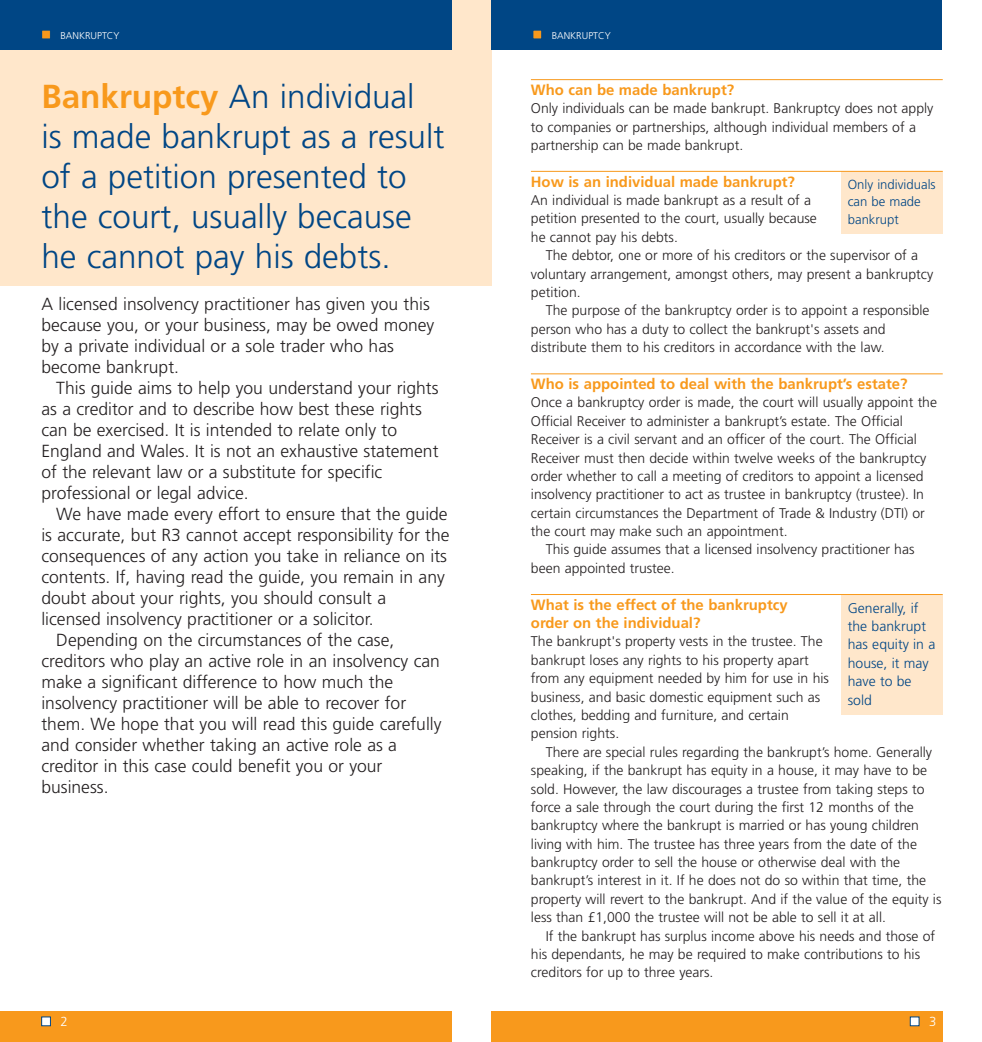
<style>
.page{position:relative;width:982px;height:1042px;background:#fff}
.page>*{position:absolute;margin:0;border:0;box-sizing:border-box;transform-origin:0 0}
.t1{font:300 33.25px/39.9px "Frutiger";color:#004685}
.t2{font:300 17.5px/21px "Frutiger";color:#231f20}
.t3{font:700 14.88px/18.4px "Frutiger";color:#f8991c}
.t4{font:300 14px/18.4px "Frutiger";color:#231f20}
.t5{font:300 14px/18.4px "Frutiger";color:#004685}
.t6{font:300 13.12px/17.5px "Frutiger";color:#004685}
.t7{font:300 13.12px "Frutiger";color:#fff}
.t8{font:300 9.8px "Frutiger";color:#fff}
.s1{font-weight:700;color:#f8991c}
</style>
<div class="page">
<div style="left:841px;top:172px;width:102px;height:62px;background:#ffe7cb"></div>
<div style="left:841px;top:595px;width:102px;height:119px;background:#ffe7cb"></div>
<div style="left:0;top:0;width:491px;height:285px;background:#ffe7cb"></div>
<hr style="left:531px;top:79px;width:412px;height:1px;background:#f8991c">
<hr style="left:531px;top:171px;width:412px;height:1px;background:#f8991c">
<hr style="left:531px;top:373px;width:412px;height:1px;background:#f8991c">
<hr style="left:531px;top:594px;width:412px;height:1px;background:#f8991c">
<div style="left:491px;top:0;width:451px;height:49px;background:#004685"></div>
<div style="left:533px;top:30px;width:9px;height:9px;background:#f8991c"></div>
<div style="left:533px;top:30px;width:9px;height:9px;border:1px solid #004685"></div>
<div style="left:491px;top:1010px;width:451px;height:31px;background:#f8991c"></div>
<div style="left:910px;top:1016px;width:9px;height:9px;background:#fff"></div>
<div style="left:910px;top:1016px;width:9px;height:9px;border:1px solid #004685"></div>
<div style="left:0;top:0;width:451px;height:49px;background:#004685"></div>
<div style="left:42px;top:30px;width:8px;height:9px;background:#f8991c"></div>
<div style="left:41px;top:30px;width:10px;height:9px;border:1px solid #004685"></div>
<div style="left:0;top:1010px;width:451px;height:31px;background:#f8991c"></div>
<div style="left:42px;top:1016px;width:8px;height:9px;background:#fff"></div>
<div style="left:41px;top:1016px;width:10px;height:9px;border:1px solid #004685"></div>
<p class="t8" style="left:60px;top:32px;width:61px">BANKRUPTCY</p>
<p class="t8" style="left:552px;top:32px;width:61px">BANKRUPTCY</p>
<h1 class="t1" style="left:41px;top:79px;width:405px"><span class="s1">Bankruptcy</span> An individual<br>is made bankrupt as a result of a petition presented to the court, usually because he cannot pay his debts.</h1>
<p class="t2" style="left:41px;top:294px;width:394px">A licensed insolvency practitioner has given you this because you, or your business, may be owed money by a private individual or a sole trader who has become bankrupt.</p>
<p class="t2" style="left:41px;top:378px;width:398px;text-indent:15px">This guide aims to help you understand your rights as a creditor and to describe how best these rights can be exercised. It is intended to relate only to England and Wales. It is not an exhaustive statement of the relevant law or a substitute for specific professional or legal advice.</p>
<p class="t2" style="left:56px;top:504px;width:393px">We have made every effort to ensure that the guide</p>
<p class="t2" style="left:41px;top:525px;width:409px">is accurate, but R3 cannot accept responsibility for the</p>
<p class="t2" style="left:41px;top:546px;width:407px">consequences of any action you take in reliance on its</p>
<p class="t2" style="left:41px;top:567px;width:405px">contents. If, having read the guide, you remain in any</p>
<p class="t2" style="left:41px;top:588px;width:346px">doubt about your rights, you should consult a</p>
<p class="t2" style="left:41px;top:609px;width:334px">licensed insolvency practitioner or a solicitor.</p>
<p class="t2" style="left:56px;top:630px;width:340px">Depending on the circumstances of the case,</p>
<p class="t2" style="left:41px;top:651px;width:400px">creditors who play an active role in an insolvency can</p>
<p class="t2" style="left:41px;top:672px;width:353px">make a significant difference to how much the</p>
<p class="t2" style="left:41px;top:693px;width:366px">insolvency practitioner will be able to recover for</p>
<p class="t2" style="left:41px;top:714px;width:402px">them. We hope that you will read this guide carefully</p>
<p class="t2" style="left:41px;top:735px;width:357px">and consider whether taking an active role as a</p>
<p class="t2" style="left:41px;top:756px;width:342px">creditor in this case could benefit you or your</p>
<p class="t2" style="left:41px;top:777px;width:69px">business.</p>
<p class="t3" style="left:531px;top:81px;width:205px">Who can be made bankrupt?</p>
<p class="t4" style="left:531px;top:100px;width:404px">Only individuals can be made bankrupt. Bankruptcy does not apply to companies or partnerships, although individual members of a partnership can be made bankrupt.</p>
<p class="t3" style="left:531px;top:173px;width:266px">How is an individual made bankrupt?</p>
<p class="t4" style="left:531px;top:192px;width:287px">An individual is made bankrupt as a result of a petition presented to the court, usually because he cannot pay his debts.</p>
<p class="t4" style="left:531px;top:247px;width:404px;text-indent:15px">The debtor, one or more of his creditors or the supervisor of a voluntary arrangement, amongst others, may present a bankruptcy petition.</p>
<p class="t4" style="left:531px;top:302px;width:400px;text-indent:15px">The purpose of the bankruptcy order is to appoint a responsible person who has a duty to collect the bankrupt's assets and distribute them to his creditors in accordance with the law.</p>
<p class="t3" style="left:531px;top:375px;width:378px">Who is appointed to deal with the bankrupt’s estate?</p>
<p class="t4" style="left:531px;top:394px;width:408px">Once a bankruptcy order is made, the court will usually appoint the</p>
<p class="t4" style="left:531px;top:412px;width:373px">Official Receiver to administer a bankrupt’s estate. The Official</p>
<p class="t4" style="left:531px;top:431px;width:387px">Receiver is a civil servant and an officer of the court. The Official</p>
<p class="t4" style="left:531px;top:449px;width:397px">Receiver must then decide within twelve weeks of the bankruptcy</p>
<p class="t4" style="left:531px;top:468px;width:394px">order whether to call a meeting of creditors to appoint a licensed</p>
<p class="t4" style="left:531px;top:486px;width:395px">insolvency practitioner to act as trustee in bankruptcy (trustee). In</p>
<p class="t4" style="left:531px;top:504px;width:395px">certain circumstances the Department of Trade &amp; Industry (DTI) or</p>
<p class="t4" style="left:531px;top:523px;width:258px">the court may make such an appointment.</p>
<p class="t4" style="left:546px;top:541px;width:370px">This guide assumes that a licensed insolvency practitioner has</p>
<p class="t4" style="left:531px;top:559px;width:145px">been appointed trustee.</p>
<p class="t3" style="left:531px;top:596px;width:258px">What is the effect of the bankruptcy order on the individual?</p>
<p class="t4" style="left:531px;top:633px;width:300px">The bankrupt's property vests in the trustee. The bankrupt loses any rights to his property apart from any equipment needed by him for use in his business, and basic domestic equipment such as clothes, bedding and furniture, and certain pension rights.</p>
<p class="t4" style="left:531px;top:743px;width:412px;text-indent:15px">There are special rules regarding the bankrupt’s home. Generally speaking, if the bankrupt has equity in a house, it may have to be sold. However, the law discourages a trustee from taking steps to force a sale through the court during the first 12 months of the bankruptcy where the bankrupt is married or has young children living with him. The trustee has three years from the date of the bankruptcy order to sell the house or otherwise deal with the bankrupt’s interest in it. If he does not do so within that time, the property will revert to the bankrupt. And if the value of the equity is less than £1,000 the trustee will not be able to sell it at all.</p>
<p class="t4" style="left:531px;top:927px;width:406px;text-indent:15px">If the bankrupt has surplus income above his needs and those of his dependants, he may be required to make contributions to his creditors for up to three years.</p>
<p class="t6" style="left:848px;top:176px;width:89px">Only individuals can be made bankrupt</p>
<p class="t5" style="left:848px;top:599px;width:89px">Generally, if the bankrupt has equity in a house, it may have to be sold</p>
<p class="t7" style="left:60px;top:1015px;width:9px">2</p>
<p class="t7" style="left:929px;top:1015px;width:9px">3</p>
</div>
